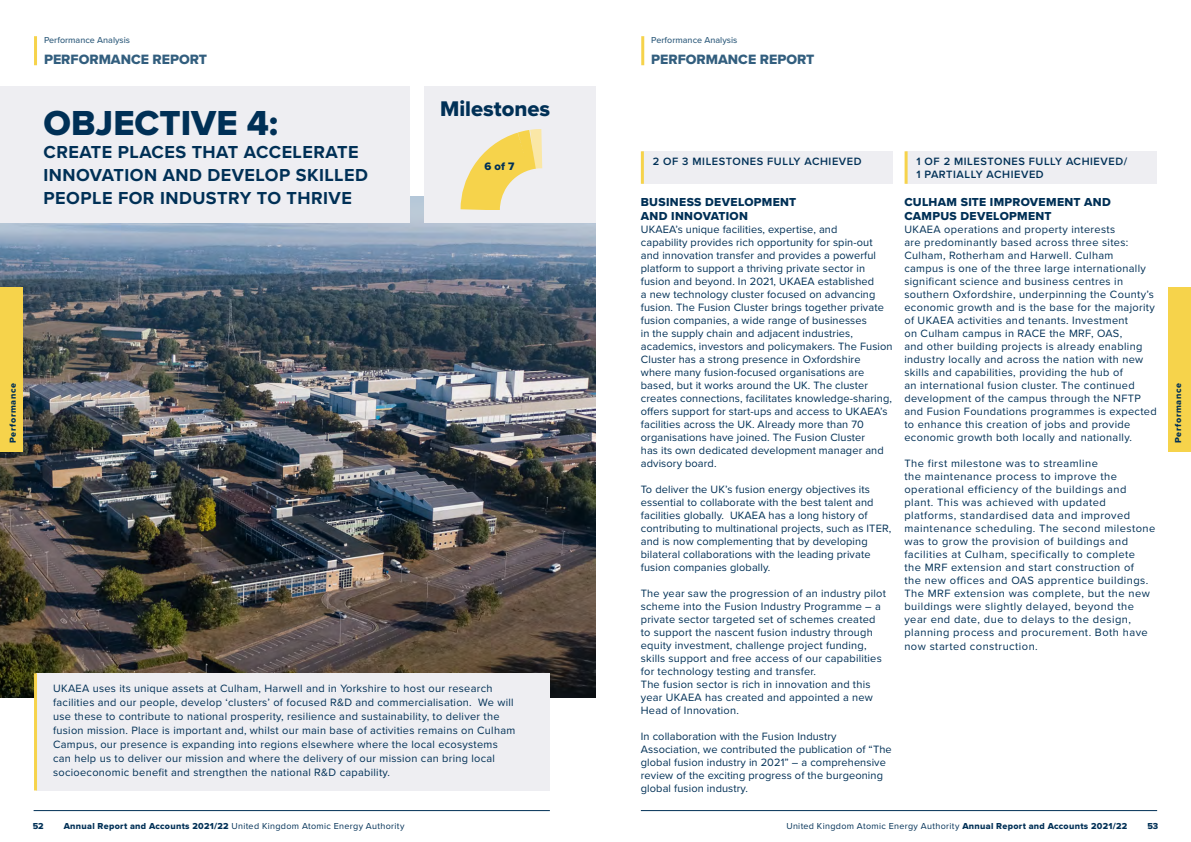
<style>
.page{position:relative;width:1191px;height:842px;background:#fff}
.page>*{position:absolute;margin:0;border:0;box-sizing:border-box;transform-origin:0 0}
.t1{font:36px "Proxima Nova Extrabld";color:#003056}
.t2{font:22px "Proxima Nova Extrabld";color:#003056}
.t3{font:700 18px/23px "Proxima Nova";letter-spacing:.025em;color:#003056}
.t4{font:14px "Proxima Nova Extrabld";color:#325e7e}
.t5{font:12px/14px "Proxima Nova Extrabld";letter-spacing:.025em;color:#003056}
.t6{font:11.2px "Proxima Nova Extrabld";color:#003056}
.t7{font:11px/13px "Proxima Nova";letter-spacing:.025em;color:#003056}
.t8{font:600 11px "Proxima Nova";letter-spacing:.05em;color:#003056}
.t9{font:9px "Proxima Nova";letter-spacing:.04em;color:#003056}
.t10{font:500 9px "Proxima Nova";color:#325e7e}
.t11{font:9px "Proxima Nova Extrabld";letter-spacing:.075em;color:#003056}
.s1{font-family:"Proxima Nova Extrabld"}
</style>
<div class="page">
<hr style="left:641px;top:810px;width:516px;height:1px;background:#003056">
<hr style="left:34px;top:810px;width:516px;height:1px;background:#003056">
<img style="left:0;top:196px;width:595px;height:501px">
<div style="left:1168px;top:287px;width:23px;height:164px;background:#f6d34b"></div>
<div style="left:0;top:287px;width:22px;height:164px;background:#f6d34b"></div>
<hr style="left:34px;top:36px;width:3px;height:29px;background:#f6d34b">
<hr style="left:641px;top:36px;width:3px;height:29px;background:#f6d34b">
<div style="left:36px;top:673px;width:514px;height:117px;background:#eeeef2"></div>
<div style="left:0;top:86px;width:409px;height:137px;background:#eeeef2"></div>
<div style="left:424px;top:86px;width:171px;height:137px;background:#eeeef2"></div>
<hr style="left:34px;top:673px;width:3px;height:117px;background:#f6d34b">
<svg style="left:460px;top:129px;width:83px;height:81px"></svg>
<div style="left:642px;top:151px;width:251px;height:33px;background:#eeeef2"></div>
<hr style="left:641px;top:151px;width:3px;height:33px;background:#f6d34b">
<div style="left:906px;top:151px;width:251px;height:33px;background:#eeeef2"></div>
<hr style="left:904px;top:151px;width:3px;height:33px;background:#f6d34b">
<p class="t10" style="left:44px;top:33px;width:88px">Performance Analysis</p>
<p class="t4" style="left:44px;top:49px;width:165px">PERFORMANCE REPORT</p>
<p class="t10" style="left:651px;top:33px;width:88px">Performance Analysis</p>
<p class="t4" style="left:651px;top:49px;width:165px">PERFORMANCE REPORT</p>
<p class="t2" style="left:440px;top:92px;width:112px">Milestones</p>
<p class="t1" style="left:44px;top:97px;width:236px">OBJECTIVE 4:</p>
<p class="t3" style="left:44px;top:141px;width:326px">CREATE PLACES THAT ACCELERATE<br>INNOVATION AND DEVELOP SKILLED<br>PEOPLE FOR INDUSTRY TO THRIVE</p>
<p class="t8" style="left:653px;top:153px;width:210px">2 OF 3 MILESTONES FULLY ACHIEVED</p>
<p class="t8" style="left:916px;top:153px;width:212px">1 OF 2 MILESTONES FULLY ACHIEVED/</p>
<p class="t8" style="left:916px;top:166px;width:129px">1 PARTIALLY ACHIEVED</p>
<p class="t6" style="left:484px;top:158px;width:31px">6 of 7</p>
<p class="t5" style="left:641px;top:195px;width:157px">BUSINESS DEVELOPMENT</p>
<p class="t5" style="left:641px;top:209px;width:109px">AND INNOVATION</p>
<p class="t7" style="left:641px;top:222px;width:253px">UKAEA’s unique facilities, expertise, and<br>capability provides rich opportunity for spin-out and innovation transfer and provides a powerful platform to support a thriving private sector in fusion and beyond. In 2021, UKAEA established<br>a new technology cluster focused on advancing fusion. The Fusion Cluster brings together private fusion companies, a wide range of businesses<br>in the supply chain and adjacent industries, academics, investors and policymakers. The Fusion Cluster has a strong presence in Oxfordshire where many fusion-focused organisations are based, but it works around the UK. The cluster creates connections, facilitates knowledge-sharing, offers support for start-ups and access to UKAEA’s facilities across the UK. Already more than 70 organisations have joined. The Fusion Cluster<br>has its own dedicated development manager and advisory board.</p>
<p class="t7" style="left:641px;top:482px;width:252px">To deliver the UK’s fusion energy objectives its essential to collaborate with the best talent and facilities globally. UKAEA has a long history of contributing to multinational projects, such as ITER, and is now complementing that by developing bilateral collaborations with the leading private fusion companies globally.</p>
<p class="t7" style="left:641px;top:586px;width:246px">The year saw the progression of an industry pilot scheme into the Fusion Industry Programme – a private sector targeted set of schemes created to support the nascent fusion industry through equity investment, challenge project funding, skills support and free access of our capabilities for technology testing and transfer.</p>
<p class="t7" style="left:641px;top:677px;width:234px">The fusion sector is rich in innovation and this year UKAEA has created and appointed a new<br>Head of Innovation.</p>
<p class="t7" style="left:641px;top:729px;width:252px">In collaboration with the Fusion Industry Association, we contributed the publication of “The global fusion industry in 2021” – a comprehensive review of the exciting progress of the burgeoning global fusion industry.</p>
<p class="t5" style="left:904px;top:195px;width:208px">CULHAM SITE IMPROVEMENT AND<br>CAMPUS DEVELOPMENT</p>
<p class="t7" style="left:904px;top:222px;width:254px">UKAEA operations and property interests<br>are predominantly based across three sites:<br>Culham, Rotherham and Harwell. Culham<br>campus is one of the three large internationally significant science and business centres in southern Oxfordshire, underpinning the County’s economic growth and is the base for the majority of UKAEA activities and tenants. Investment<br>on Culham campus in RACE the MRF, OAS,<br>and other building projects is already enabling industry locally and across the nation with new skills and capabilities, providing the hub of<br>an international fusion cluster. The continued development of the campus through the NFTP and Fusion Foundations programmes is expected to enhance this creation of jobs and provide economic growth both locally and nationally.</p>
<p class="t7" style="left:904px;top:456px;width:252px">The first milestone was to streamline<br>the maintenance process to improve the operational efficiency of the buildings and plant. This was achieved with updated platforms, standardised data and improved maintenance scheduling. The second milestone was to grow the provision of buildings and facilities at Culham, specifically to complete<br>the MRF extension and start construction of<br>the new offices and OAS apprentice buildings.<br>The MRF extension was complete, but the new buildings were slightly delayed, beyond the year end date, due to delays to the design, planning process and procurement. Both have</p>
<p class="t7" style="left:904px;top:639px;width:135px">now started construction.</p>
<p class="t11" style="left:6px;top:443px;width:61px;rotate:-90deg">Performance</p>
<p class="t11" style="left:1171px;top:443px;width:61px;rotate:-90deg">Performance</p>
<p class="t7" style="left:53px;top:681px;width:463px;line-height:14px">UKAEA uses its unique assets at Culham, Harwell and in Yorkshire to host our research facilities and our people, develop ‘clusters’ of focused R&amp;D and commercialisation. We will use these to contribute to national prosperity, resilience and sustainability, to deliver the fusion mission. Place is important and, whilst our main base of activities remains on Culham Campus, our presence is expanding into regions elsewhere where the local ecosystems can help us to deliver our mission and where the delivery of our mission can bring local socioeconomic benefit and strengthen the national R&amp;D capability.</p>
<p class="t11" style="left:33px;top:819px;width:12px">52</p>
<p class="t9" style="left:64px;top:819px;width:342px"><span class="s1">Annual Report and Accounts 2021/22</span> United Kingdom Atomic Energy Authority</p>
<p class="t9" style="left:786px;top:819px;width:342px">United Kingdom Atomic Energy Authority <span class="s1">Annual Report and Accounts 2021/22</span></p>
<p class="t11" style="left:1147px;top:819px;width:12px">53</p>
</div>
